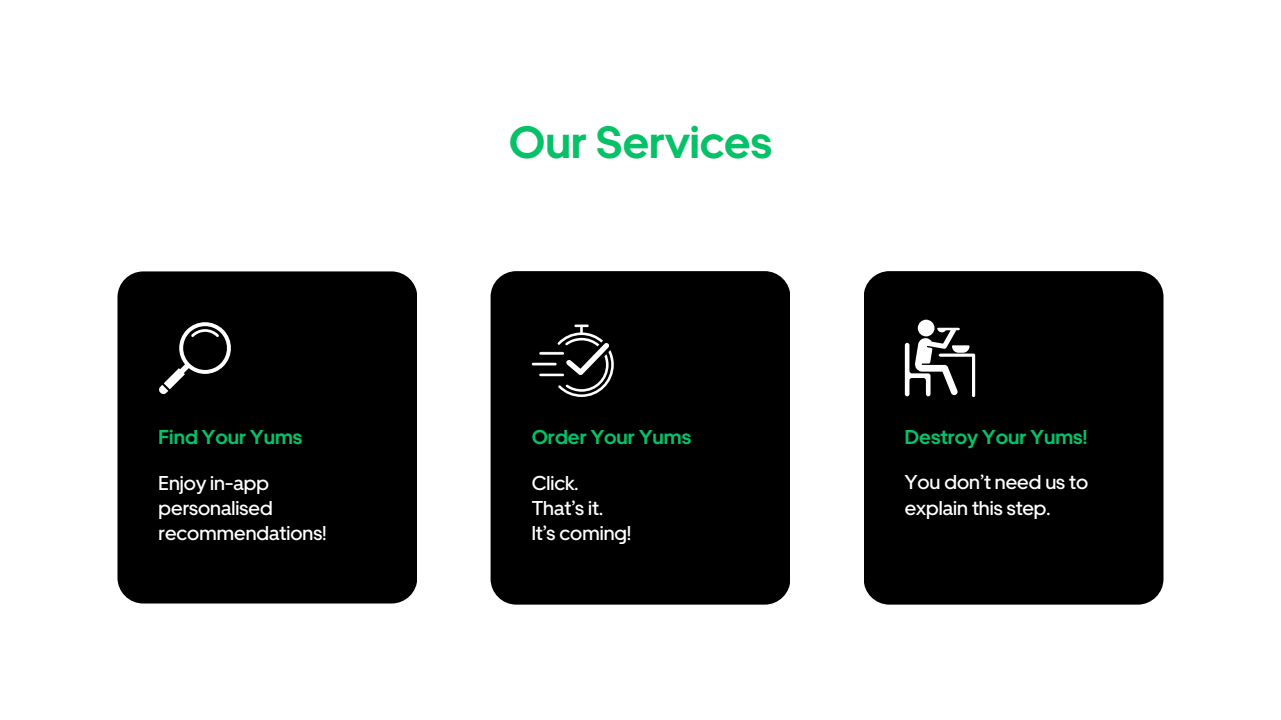
<style>
.page{position:relative;width:1281px;height:720px;background:#fff}
.page>*{position:absolute;margin:0;border:0;box-sizing:border-box;transform-origin:0 0}
.t1{font:700 45px "Uber Move";color:#06c167}
.t2{font:500 20px/25.2px "Uber Move";color:#fff}
.t3{font:700 20px "Uber Move";color:#06c167}
</style>
<div class="page">
<div style="left:863px;top:271px;width:300px;height:334px;background:#000;border-radius:26px"></div>
<div style="left:490px;top:271px;width:300px;height:334px;background:#000;border-radius:26px"></div>
<div style="left:117px;top:271px;width:300px;height:333px;background:#000;border-radius:26px"></div>
<svg style="left:159px;top:322px;width:72px;height:72px"></svg>
<svg style="left:532px;top:325px;width:82px;height:72px"></svg>
<div style="left:918px;top:320px;width:16px;height:16px;background:#fff;border-radius:50%"></div>
<svg style="left:905px;top:328px;width:70px;height:69px"></svg>
<p class="t3" style="left:159px;top:425px;width:145px">Find Your Yums</p>
<p class="t2" style="left:159px;top:470px;width:169px">Enjoy in-app personalised recommendations!</p>
<p class="t1" style="left:509px;top:115px;width:265px">Our Services</p>
<p class="t3" style="left:532px;top:425px;width:161px">Order Your Yums</p>
<p class="t2" style="left:532px;top:470px;width:48px">Click.</p>
<p class="t2" style="left:532px;top:495px;width:73px">That’s it.</p>
<p class="t2" style="left:532px;top:521px;width:101px">It’s coming!</p>
<p class="t3" style="left:904px;top:425px;width:184px">Destroy Your Yums!</p>
<h1 class="t2" style="left:904px;top:469px;width:185px">You don’t need us to explain this step.</h1>
</div>
